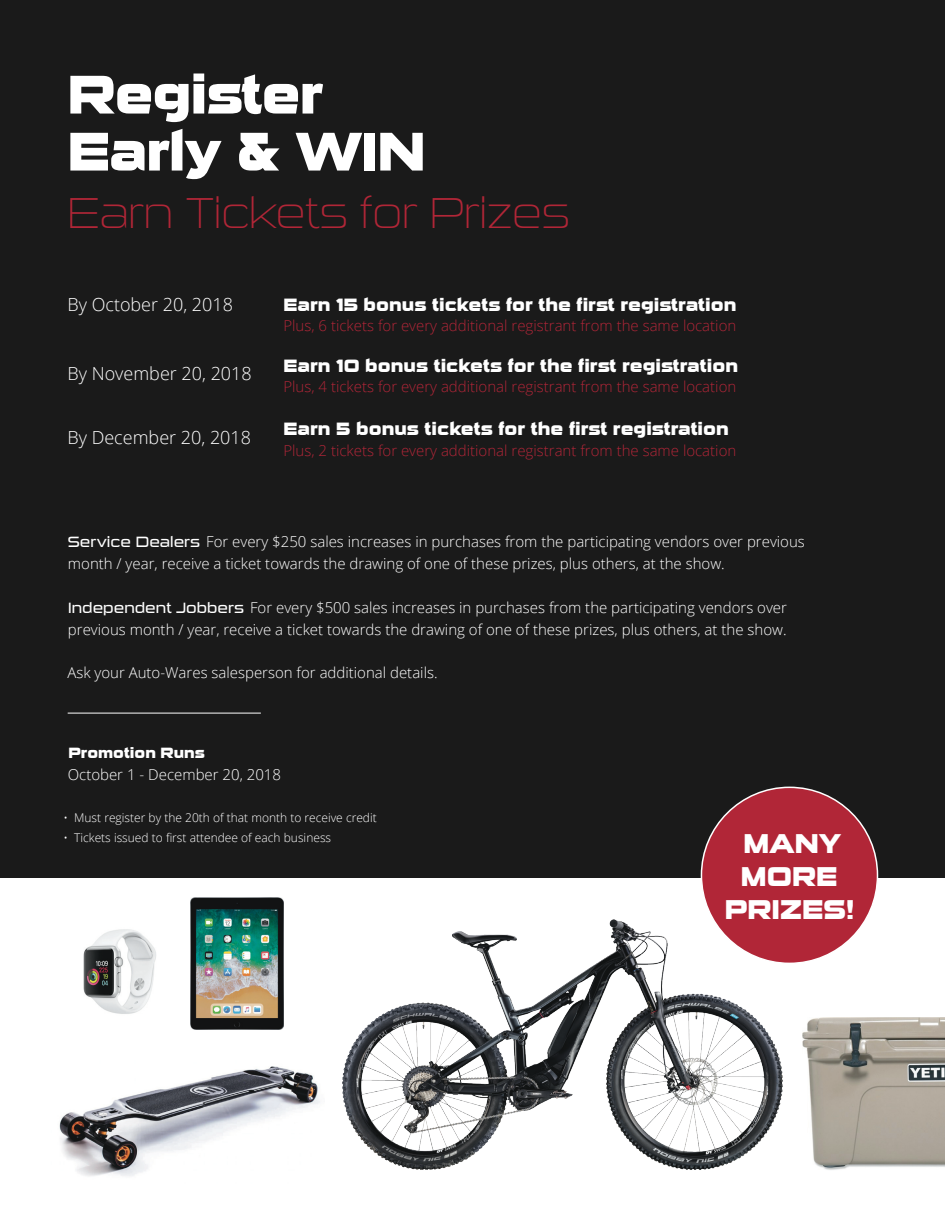
<style>
.page{position:relative;width:945px;height:1215px;background:#fff}
.page>*{position:absolute;margin:0;border:0;box-sizing:border-box;transform-origin:0 0}
.t1{font:54.9px "Sui Generis Hv";letter-spacing:-.02em;color:#fff}
.t2{font:43.5px "Sui Generis El";letter-spacing:-.02em;color:#b12637}
.t3{font:27.45px/32.5px "Sui Generis Hv";color:#fff}
.t4{font:18px "Sui Generis Hv";color:#fff}
.t5{font:300 18px "Open Sans";color:#fff}
.t6{font:300 15px/22.5px "Open Sans";color:#fff}
.t7{font:300 15px "Open Sans";color:#b12638}
.t8{font:15px "Sui Generis Hv";color:#fff}
.t9{font:300 12px "Open Sans";color:#fff}
.s1{font-family:"Sui Generis Bk";font-weight:400}
</style>
<div class="page">
<div style="left:0;top:0;width:945px;height:878px;background:#1a1a1a"></div>
<img style="left:191px;top:898px;width:93px;height:131px">
<img style="left:803px;top:1018px;width:142px;height:152px">
<img style="left:59px;top:1066px;width:261px;height:110px">
<img style="left:342px;top:919px;width:461px;height:251px">
<img style="left:83px;top:929px;width:73px;height:85px">
<hr style="left:68px;top:713px;width:193px;height:1px;background:#fff">
<div style="left:701px;top:787px;width:177px;height:176px;background:#b12637;border-radius:50%"></div>
<p class="t1" style="left:68px;top:62px;width:257px">Register</p>
<p class="t1" style="left:68px;top:119px;width:360px">Early &amp; WIN</p>
<p class="t2" style="left:68px;top:187px;width:504px">Earn Tickets for Prizes</p>
<p class="t5" style="left:68px;top:292px;width:167px">By October 20, 2018</p>
<p class="t5" style="left:68px;top:361px;width:186px">By November 20, 2018</p>
<p class="t5" style="left:68px;top:425px;width:185px">By December 20, 2018</p>
<p class="t4" style="left:284px;top:294px;width:454px">Earn 15 bonus tickets for the first registration</p>
<p class="t7" style="left:284px;top:315px;width:454px">Plus, 6 tickets for every additional registrant from the same location</p>
<p class="t4" style="left:284px;top:355px;width:456px">Earn 10 bonus tickets for the first registration</p>
<p class="t7" style="left:284px;top:377px;width:454px">Plus, 4 tickets for every additional registrant from the same location</p>
<p class="t4" style="left:284px;top:419px;width:447px">Earn 5 bonus tickets for the first registration</p>
<p class="t7" style="left:284px;top:440px;width:454px">Plus, 2 tickets for every additional registrant from the same location</p>
<p class="t6" style="left:68px;top:530px;width:739px"><span class="s1">Service Dealers</span> For every $250 sales increases in purchases from the participating vendors over previous month / year, receive a ticket towards the drawing of one of these prizes, plus others, at the show.</p>
<p class="t6" style="left:68px;top:596px;width:721px"><span class="s1">Independent Jobbers</span> For every $500 sales increases in purchases from the participating vendors over previous month / year, receive a ticket towards the drawing of one of these prizes, plus others, at the show.</p>
<p class="t6" style="left:67px;top:661px;width:372px">Ask your Auto-Wares salesperson for additional details.</p>
<p class="t8" style="left:69px;top:744px;width:138px">Promotion Runs</p>
<p class="t6" style="left:68px;top:763px;width:215px">October 1 - December 20, 2018</p>
<p class="t9" style="left:63px;top:810px;width:315px">• Must register by the 20th of that month to receive credit</p>
<p class="t9" style="left:63px;top:829px;width:269px">• Tickets issued to first attendee of each business</p>
<p class="t3" style="left:741px;top:828px;width:102px">MANY<br>MORE</p>
<p class="t3" style="left:725px;top:893px;width:132px">PRIZES!</p>
</div>
